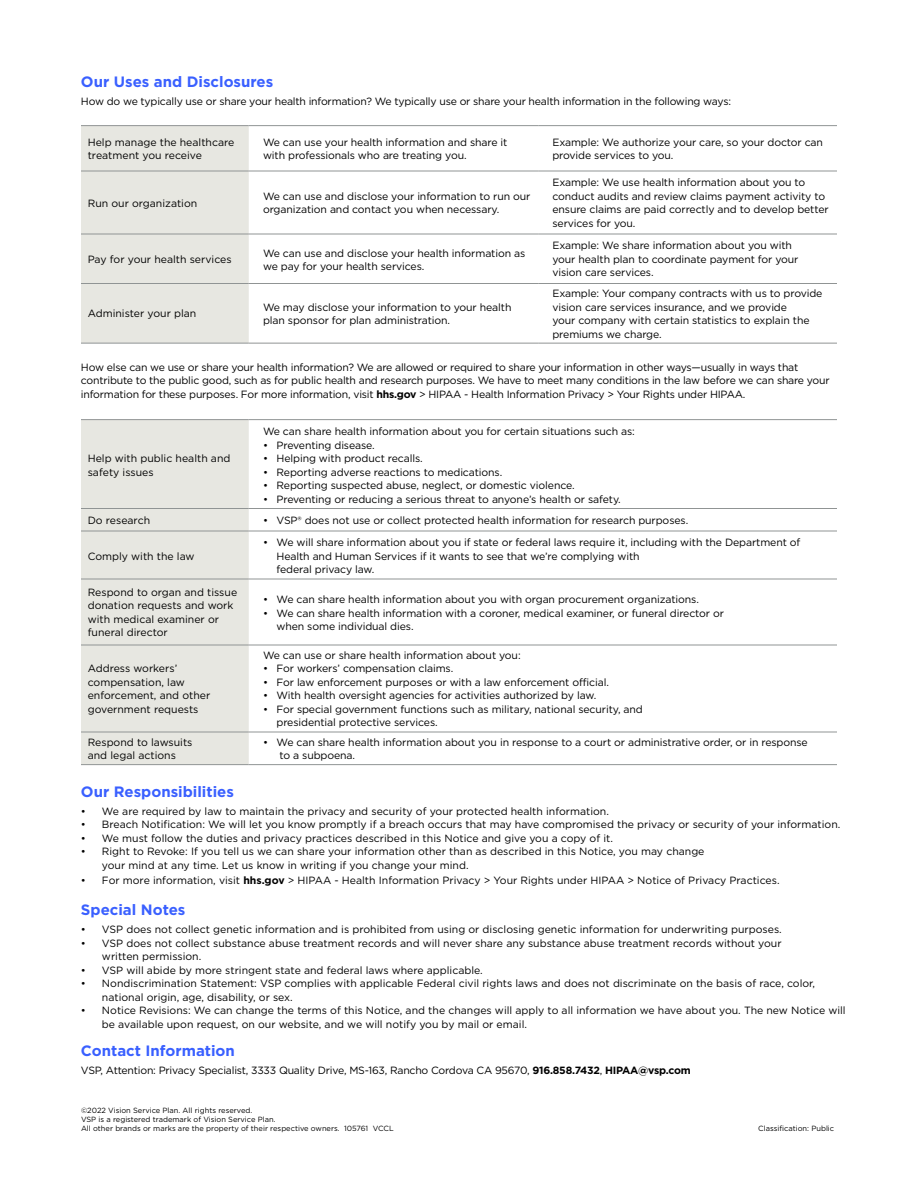
<style>
.page{position:relative;width:918px;height:1188px;background:#fff}
.page>*{position:absolute;margin:0;border:0;box-sizing:border-box;transform-origin:0 0}
.t1{font:700 15px "Gotham";color:#3a60ff}
.t2{font:10.5px/13.5px "Gotham";letter-spacing:-.01em;color:#000}
.t3{font:7.5px/9px "Gotham";color:#000}
.s1{font-weight:700}
</style>
<div class="page">
<div style="left:81px;top:126px;width:168px;height:217px;background:#e7e7e1"></div>
<hr style="left:81px;top:125px;width:168px;height:1px;background:#909494">
<hr style="left:249px;top:125px;width:289px;height:1px;background:#909494">
<hr style="left:538px;top:125px;width:299px;height:1px;background:#909494">
<hr style="left:81px;top:171px;width:168px;height:1px;background:#909494">
<hr style="left:249px;top:171px;width:289px;height:1px;background:#909494">
<hr style="left:538px;top:171px;width:299px;height:1px;background:#909494">
<hr style="left:81px;top:234px;width:168px;height:1px;background:#909494">
<hr style="left:249px;top:234px;width:289px;height:1px;background:#909494">
<hr style="left:538px;top:234px;width:299px;height:1px;background:#909494">
<hr style="left:81px;top:283px;width:168px;height:1px;background:#909494">
<hr style="left:249px;top:283px;width:289px;height:1px;background:#909494">
<hr style="left:538px;top:283px;width:299px;height:1px;background:#909494">
<hr style="left:81px;top:343px;width:168px;height:1px;background:#909494">
<hr style="left:249px;top:343px;width:289px;height:1px;background:#909494">
<hr style="left:538px;top:343px;width:299px;height:1px;background:#909494">
<div style="left:81px;top:420px;width:168px;height:344px;background:#e7e7e1"></div>
<hr style="left:81px;top:419px;width:168px;height:1px;background:#909494">
<hr style="left:249px;top:419px;width:588px;height:1px;background:#909494">
<hr style="left:81px;top:508px;width:168px;height:1px;background:#909494">
<hr style="left:249px;top:508px;width:588px;height:1px;background:#909494">
<hr style="left:81px;top:531px;width:168px;height:1px;background:#909494">
<hr style="left:249px;top:531px;width:588px;height:1px;background:#909494">
<hr style="left:81px;top:579px;width:168px;height:1px;background:#909494">
<hr style="left:249px;top:579px;width:588px;height:1px;background:#909494">
<hr style="left:81px;top:645px;width:168px;height:1px;background:#909494">
<hr style="left:249px;top:645px;width:588px;height:1px;background:#909494">
<hr style="left:81px;top:732px;width:168px;height:1px;background:#909494">
<hr style="left:249px;top:732px;width:588px;height:1px;background:#909494">
<hr style="left:81px;top:764px;width:168px;height:1px;background:#909494">
<hr style="left:249px;top:764px;width:588px;height:1px;background:#909494">
<h1 class="t1" style="left:81px;top:72px;width:194px">Our Uses and Disclosures</h1>
<p class="t2" style="left:81px;top:94px;width:652px">How do we typically use or share your health information? We typically use or share your health information in the following ways:</p>
<p class="t2" style="left:88px;top:135px;width:148px">Help manage the healthcare treatment you receive</p>
<p class="t2" style="left:263px;top:135px;width:246px">We can use your health information and share it with professionals who are treating you.</p>
<p class="t2" style="left:552px;top:135px;width:272px">Example: We authorize your care, so your doctor can provide services to you.</p>
<p class="t2" style="left:88px;top:196px;width:111px">Run our organization</p>
<p class="t2" style="left:263px;top:189px;width:269px">We can use and disclose your information to run our organization and contact you when necessary.</p>
<p class="t2" style="left:552px;top:176px;width:278px">Example: We use health information about you to conduct audits and review claims payment activity to ensure claims are paid correctly and to develop better services for you.</p>
<p class="t2" style="left:88px;top:252px;width:145px">Pay for your health services</p>
<p class="t2" style="left:263px;top:246px;width:264px">We can use and disclose your health information as we pay for your health services.</p>
<p class="t2" style="left:552px;top:239px;width:248px">Example: We share information about you with your health plan to coordinate payment for your vision care services.</p>
<p class="t2" style="left:88px;top:306px;width:110px">Administer your plan</p>
<p class="t2" style="left:263px;top:300px;width:250px">We may disclose your information to your health plan sponsor for plan administration.</p>
<p class="t2" style="left:552px;top:287px;width:272px">Example: Your company contracts with us to provide vision care services insurance, and we provide<br>your company with certain statistics to explain the premiums we charge.</p>
<p class="t2" style="left:81px;top:360px;width:750px">How else can we use or share your health information? We are allowed or required to share your information in other ways—usually in ways that contribute to the public good, such as for public health and research purposes. We have to meet many conditions in the law before we can share your information for these purposes. For more information, visit <span class="s1">hhs.gov</span> &gt; HIPAA - Health Information Privacy &gt; Your Rights under HIPAA.</p>
<p class="t2" style="left:88px;top:451px;width:144px">Help with public health and safety issues</p>
<p class="t2" style="left:263px;top:424px;width:374px">We can share health information about you for certain situations such as:</p>
<p class="t2" style="left:263px;top:438px;width:113px">• Preventing disease.</p>
<p class="t2" style="left:263px;top:451px;width:161px">• Helping with product recalls.</p>
<p class="t2" style="left:263px;top:465px;width:241px">• Reporting adverse reactions to medications.</p>
<p class="t2" style="left:263px;top:478px;width:313px">• Reporting suspected abuse, neglect, or domestic violence.</p>
<p class="t2" style="left:263px;top:492px;width:359px">• Preventing or reducing a serious threat to anyone’s health or safety.</p>
<p class="t2" style="left:88px;top:513px;width:64px">Do research</p>
<p class="t2" style="left:263px;top:513px;width:427px">• VSP® does not use or collect protected health information for research purposes.</p>
<p class="t2" style="left:88px;top:549px;width:108px">Comply with the law</p>
<p class="t2" style="left:277px;top:535px;width:525px;text-indent:-14px">• We will share information about you if state or federal laws require it, including with the Department of<br>Health and Human Services if it wants to see that we’re complying with<br>federal privacy law.</p>
<p class="t2" style="left:88px;top:585px;width:151px">Respond to organ and tissue donation requests and work with medical examiner or funeral director</p>
<p class="t2" style="left:263px;top:592px;width:437px">• We can share health information about you with organ procurement organizations.</p>
<p class="t2" style="left:277px;top:606px;width:449px;text-indent:-14px">• We can share health information with a coroner, medical examiner, or funeral director or when some individual dies.</p>
<p class="t2" style="left:88px;top:661px;width:124px">Address workers’ compensation, law enforcement, and other government requests</p>
<p class="t2" style="left:263px;top:648px;width:259px">We can use or share health information about you:</p>
<p class="t2" style="left:263px;top:661px;width:192px">• For workers’ compensation claims.</p>
<p class="t2" style="left:263px;top:675px;width:347px">• For law enforcement purposes or with a law enforcement official.</p>
<p class="t2" style="left:263px;top:688px;width:335px">• With health oversight agencies for activities authorized by law.</p>
<p class="t2" style="left:277px;top:702px;width:368px;text-indent:-14px">• For special government functions such as military, national security, and presidential protective services.</p>
<p class="t2" style="left:88px;top:735px;width:106px">Respond to lawsuits and legal actions</p>
<p class="t2" style="left:280px;top:735px;width:530px;text-indent:-17px">• We can share health information about you in response to a court or administrative order, or in response to a subpoena.</p>
<h1 class="t1" style="left:81px;top:781px;width:154px">Our Responsibilities</h1>
<p class="t2" style="left:81px;top:804px;width:530px">• We are required by law to maintain the privacy and security of your protected health information.</p>
<p class="t2" style="left:81px;top:817px;width:761px">• Breach Notification: We will let you know promptly if a breach occurs that may have compromised the privacy or security of your information.</p>
<p class="t2" style="left:81px;top:831px;width:533px">• We must follow the duties and privacy practices described in this Notice and give you a copy of it.</p>
<p class="t2" style="left:102px;top:844px;width:604px;text-indent:-21px">• Right to Revoke: If you tell us we can share your information other than as described in this Notice, you may change your mind at any time. Let us know in writing if you change your mind.</p>
<p class="t2" style="left:81px;top:873px;width:700px">• For more information, visit <span class="s1">hhs.gov</span> &gt; HIPAA - Health Information Privacy &gt; Your Rights under HIPAA &gt; Notice of Privacy Practices.</p>
<h1 class="t1" style="left:81px;top:900px;width:106px">Special Notes</h1>
<p class="t2" style="left:81px;top:922px;width:702px">• VSP does not collect genetic information and is prohibited from using or disclosing genetic information for underwriting purposes.</p>
<p class="t2" style="left:102px;top:936px;width:681px;text-indent:-21px">• VSP does not collect substance abuse treatment records and will never share any substance abuse treatment records without your written permission.</p>
<p class="t2" style="left:81px;top:963px;width:403px">• VSP will abide by more stringent state and federal laws where applicable.</p>
<p class="t2" style="left:102px;top:976px;width:715px;text-indent:-21px">• Nondiscrimination Statement: VSP complies with applicable Federal civil rights laws and does not discriminate on the basis of race, color, national origin, age, disability, or sex.</p>
<p class="t2" style="left:102px;top:1003px;width:745px;text-indent:-21px">• Notice Revisions: We can change the terms of this Notice, and the changes will apply to all information we have about you. The new Notice will be available upon request, on our website, and we will notify you by mail or email.</p>
<h1 class="t1" style="left:81px;top:1041px;width:155px">Contact Information</h1>
<p class="t2" style="left:81px;top:1063px;width:611px">VSP, Attention: Privacy Specialist, 3333 Quality Drive, MS-163, Rancho Cordova CA 95670, <span class="s1">916.858.7432</span>, <span class="s1">HIPAA@vsp.com</span></p>
<p class="t3" style="left:81px;top:1106px;width:314px">©2022 Vision Service Plan. All rights reserved.<br>VSP is a registered trademark of Vision Service Plan.<br>All other brands or marks are the property of their respective owners. 105761 VCCL</p>
<p class="t3" style="left:758px;top:1124px;width:77px">Classification: Public</p>
</div>
